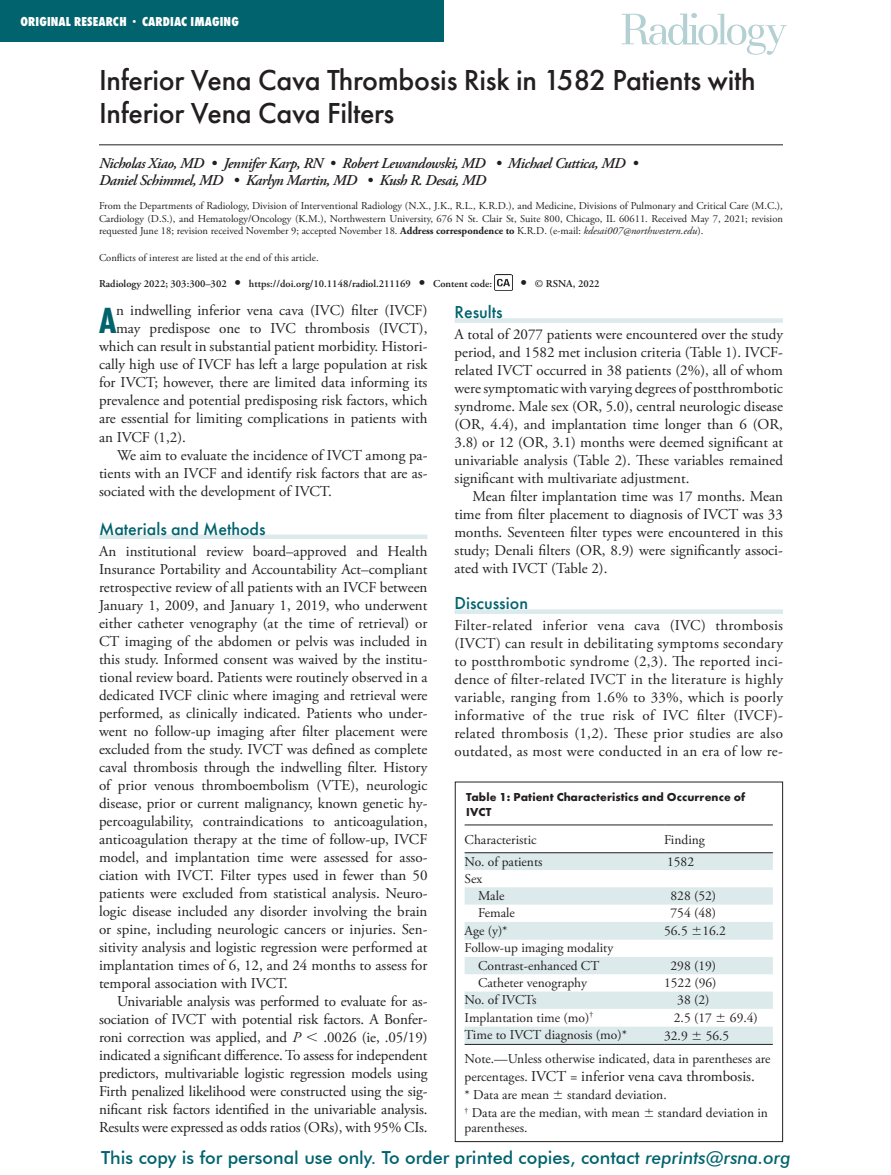
<style>
.page{position:relative;width:891px;height:1175px;background:#fff}
.page>*{position:absolute;margin:0;border:0;box-sizing:border-box;transform-origin:0 0}
.Flush_Left1{font:700 37.8px "Futura PT Cond";color:#00636d}
.Article_Title{font:500 30px/33px "Futura PT";letter-spacing:-.01em;color:#231f20}
.t1{font:500 18px "Futura BT";color:#00636d}
.t2{font:500 18px "Futura PT";color:#00636d}
.Flush_Left{font:15px/18px "Adobe Garamond Pro";color:#231f20;text-align:justify}
.Para_Text{font:15px/18px "Adobe Garamond Pro";color:#231f20;text-align:justify}
.Flush_Left1-2{font:15px "Adobe Garamond Pro";color:#231f20}
.Authors{font:italic 600 15px/16.5px "Adobe Garamond Pro";letter-spacing:-.03em;color:#231f20}
.Table_Footnote{font:15px "Adobe Garamond Pro";color:#231f20}
.Table_Body{font:13.5px "Adobe Garamond Pro";color:#231f20}
.Table_Footnote-2{font:13.5px/15px "Adobe Garamond Pro";color:#231f20}
.t3{font:800 13.5px "Futura PT Cond";letter-spacing:.01em;color:#fff}
.Table_Col_Head{font:13.5px "Adobe Garamond Pro";color:#231f20}
.Table_Title{font:700 12px/15px "Futura PT";letter-spacing:.01em;color:#231f20}
.Affiliations{font:10.5px/12.8px "Adobe Garamond Pro";color:#231f20;text-align:justify}
.Copyright{font:600 10.5px "Adobe Garamond Pro";color:#231f20}
.COI{font:10.5px "Adobe Garamond Pro";color:#231f20}
.s1{font-size:10.5px}
.s2{font-weight:700}
.s3{font-style:italic}
.s4{font-size:16.5px}
.s5{font-family:"Universal Greekwith Math Pi"}
.s6{font-size:13.5px}
</style>
<div class="page">
<div style="left:0;top:0;width:444px;height:42px;background:#00636d"></div>
<div style="left:99px;top:534px;width:329px;height:5px;background:#dceaec"></div>
<div style="left:454px;top:318px;width:329px;height:5px;background:#dceaec"></div>
<div style="left:454px;top:609px;width:329px;height:5px;background:#dceaec"></div>
<hr style="left:99px;top:144px;width:684px;height:1px;background:#231f20">
<img style="left:495px;top:275px;width:18px;height:16px">
<svg style="left:465px;top:853px;width:308px;height:191px;fill:#dceaec"></svg>
<hr style="left:465px;top:824px;width:199px;height:1px;background:#231f20">
<hr style="left:664px;top:824px;width:109px;height:1px;background:#231f20">
<hr style="left:465px;top:852px;width:199px;height:1px;background:#231f20">
<hr style="left:664px;top:852px;width:109px;height:1px;background:#231f20">
<hr style="left:465px;top:1044px;width:199px;height:1px;background:#231f20">
<hr style="left:664px;top:1044px;width:109px;height:1px;background:#231f20">
<div style="left:455px;top:781px;width:328px;height:360px;border:1px solid #231f20"></div>
<svg style="left:622px;top:13px;width:165px;height:42px"></svg>
<p class="t3" style="left:20px;top:14px;width:220px">ORIGINAL RESEARCH <span class="s1">•</span> CARDIAC IMAGING</p>
<p class="Article_Title" style="left:99px;top:64px;width:658px">Inferior Vena Cava Thrombosis Risk in 1582 Patients with<br>Inferior Vena Cava Filters</p>
<p class="Authors" style="left:99px;top:156px;width:541px">Nicholas Xiao, MD • Jennifer Karp, RN • Robert Lewandowski, MD • Michael Cuttica, MD •<br>Daniel Schimmel, MD • Karlyn Martin, MD • Kush R. Desai, MD</p>
<p class="Affiliations" style="left:99px;top:200px;width:685px">From the Departments of Radiology, Division of Interventional Radiology (N.X., J.K., R.L., K.R.D.), and Medicine, Divisions of Pulmonary and Critical Care (M.C.), Cardiology (D.S.), and Hematology/Oncology (K.M.), Northwestern University, 676 N St. Clair St, Suite 800, Chicago, IL 60611. Received May 7, 2021; revision requested June 18; revision received November 9; accepted November 18. <span class="s2">Address correspondence to</span> K.R.D. (e-mail: <span class="s3">kdesai007@northwestern.edu</span>).</p>
<p class="COI" style="left:99px;top:251px;width:221px">Conflicts of interest are listed at the end of this article.</p>
<p class="Copyright" style="left:99px;top:277px;width:395px">Radiology 2022; 303:300–302 <span class="s4">•</span> https://doi.org/10.1148/radiol.211169 <span class="s4">•</span> Content code:</p>
<p class="Copyright" style="left:521px;top:277px;width:80px"><span class="s4">•</span> © RSNA, 2022</p>
<p class="Flush_Left1" style="left:99px;top:299px;width:19px">A</p>
<p class="Flush_Left1-2" style="left:116px;top:302px;width:313px">n indwelling inferior vena cava (IVC) filter (IVCF)</p>
<h1 class="t2" style="left:454px;top:301px;width:50px">Results</h1>
<p class="Flush_Left" style="left:454px;top:326px;width:330px">A total of 2077 patients were encountered over the study period, and 1582 met inclusion criteria (Table 1). IVCF&shy;related IVCT occurred in 38 patients (2%), all of whom were symptomatic with varying degrees of postthrombotic syndrome. Male sex (OR, 5.0), central neurologic disease (OR, 4.4), and implantation time longer than 6 (OR, 3.8) or 12 (OR, 3.1) months were deemed significant at univariable analysis (Table 2). These variables remained significant with multivariate adjustment.</p>
<p class="Para_Text" style="left:454px;top:488px;width:330px;text-indent:18px">Mean filter implantation time was 17 months. Mean time from filter placement to diagnosis of IVCT was 33 months. Seventeen filter types were encountered in this study; Denali filters (OR, 8.9) were significantly associ&shy;ated with IVCT (Table 2).</p>
<h1 class="t2" style="left:454px;top:592px;width:75px">Discussion</h1>
<p class="Flush_Left" style="left:454px;top:617px;width:330px">Filter-related inferior vena cava (IVC) thrombosis (IVCT) can result in debilitating symptoms secondary to postthrombotic syndrome (2,3). The reported inci&shy;dence of filter-related IVCT in the literature is highly variable, ranging from 1.6% to 33%, which is poorly informative of the true risk of IVC filter (IVCF)- related thrombosis (1,2). These prior studies are also outdated, as most were conducted in an era of low re-</p>
<p class="Flush_Left1-2" style="left:116px;top:320px;width:313px">may predispose one to IVC thrombosis (IVCT),</p>
<p class="Flush_Left1-2" style="left:99px;top:338px;width:330px">which can result in substantial patient morbidity. Histori-</p>
<p class="Flush_Left1-2" style="left:99px;top:356px;width:330px">cally high use of IVCF has left a large population at risk</p>
<p class="Flush_Left1-2" style="left:99px;top:374px;width:330px">for IVCT; however, there are limited data informing its</p>
<p class="Flush_Left1-2" style="left:99px;top:392px;width:330px">prevalence and potential predisposing risk factors, which</p>
<p class="Flush_Left1-2" style="left:99px;top:410px;width:330px">are essential for limiting complications in patients with</p>
<p class="Flush_Left1-2" style="left:99px;top:428px;width:88px">an IVCF (1,2).</p>
<p class="Para_Text" style="left:99px;top:446px;width:330px;text-indent:18px">We aim to evaluate the incidence of IVCT among pa&shy;tients with an IVCF and identify risk factors that are as&shy;sociated with the development of IVCT.</p>
<h1 class="t2" style="left:99px;top:517px;width:168px">Materials and Methods</h1>
<p class="Flush_Left" style="left:99px;top:542px;width:330px">An institutional review board–approved and Health Insurance Portability and Accountability Act–compliant retrospective review of all patients with an IVCF between January 1, 2009, and January 1, 2019, who underwent either catheter venography (at the time of retrieval) or CT imaging of the abdomen or pelvis was included in this study. Informed consent was waived by the institu&shy;tional review board. Patients were routinely observed in a dedicated IVCF clinic where imaging and retrieval were performed, as clinically indicated. Patients who under&shy;went no follow-up imaging after filter placement were excluded from the study. IVCT was defined as complete caval thrombosis through the indwelling filter. History of prior venous thromboembolism (VTE), neurologic disease, prior or current malignancy, known genetic hy&shy;percoagulability, contraindications to anticoagulation, anticoagulation therapy at the time of follow-up, IVCF model, and implantation time were assessed for asso&shy;ciation with IVCT. Filter types used in fewer than 50 patients were excluded from statistical analysis. Neuro&shy;logic disease included any disorder involving the brain or spine, including neurologic cancers or injuries. Sen&shy;sitivity analysis and logistic regression were performed at implantation times of 6, 12, and 24 months to assess for temporal association with IVCT.</p>
<p class="Para_Text" style="left:99px;top:992px;width:330px;text-indent:18px">Univariable analysis was performed to evaluate for as&shy;sociation of IVCT with potential risk factors. A Bonfer&shy;roni correction was applied, and <span class="s3">P</span> <span class="s5">,</span> .0026 (ie, .05/19) indicated a significant difference. To assess for independent predictors, multivariable logistic regression models using Firth penalized likelihood were constructed using the sig&shy;nificant risk factors identified in the univariable analysis.<br>Results were expressed as odds ratios (ORs), with 95% CIs.</p>
<p class="Table_Title" style="left:466px;top:788px;width:281px">Table 1: Patient Characteristics and Occurrence of<br>IVCT</p>
<p class="Table_Col_Head" style="left:465px;top:832px;width:73px">Characteristic</p>
<p class="Table_Col_Head" style="left:664px;top:832px;width:42px">Finding</p>
<p class="Table_Body" style="left:465px;top:853px;width:79px">No. of patients</p>
<p class="Table_Body" style="left:667px;top:853px;width:28px">1582</p>
<p class="Table_Body" style="left:465px;top:870px;width:19px">Sex</p>
<p class="Table_Body" style="left:478px;top:887px;width:28px">Male</p>
<p class="Table_Body" style="left:670px;top:887px;width:47px">828 (52)</p>
<p class="Table_Body" style="left:478px;top:905px;width:38px">Female</p>
<p class="Table_Body" style="left:670px;top:905px;width:47px">754 (48)</p>
<p class="Table_Body" style="left:465px;top:922px;width:45px">Age (y)*</p>
<p class="Table_Body" style="left:664px;top:922px;width:63px">56.5 <span class="s5">6</span>16.2</p>
<p class="Table_Body" style="left:465px;top:940px;width:150px">Follow-up imaging modality</p>
<p class="Table_Body" style="left:478px;top:957px;width:123px">Contrast-enhanced CT</p>
<p class="Table_Body" style="left:670px;top:957px;width:47px">298 (19)</p>
<p class="Table_Body" style="left:478px;top:974px;width:111px">Catheter venography</p>
<p class="Table_Body" style="left:664px;top:974px;width:54px">1522 (96)</p>
<p class="Table_Body" style="left:465px;top:992px;width:73px">No. of IVCTs</p>
<p class="Table_Body" style="left:677px;top:992px;width:34px">38 (2)</p>
<p class="Table_Body" style="left:465px;top:1009px;width:130px">Implantation time (mo)<sup>†</sup></p>
<p class="Table_Body" style="left:674px;top:1009px;width:86px">2.5 (17 <span class="s5">6</span> 69.4)</p>
<p class="Table_Body" style="left:465px;top:1027px;width:164px">Time to IVCT diagnosis (mo)*</p>
<p class="Table_Body" style="left:664px;top:1027px;width:67px">32.9 <span class="s5">6</span> 56.5</p>
<p class="Table_Footnote-2" style="left:465px;top:1051px;width:307px">Note.—Unless otherwise indicated, data in parentheses are</p>
<p class="Table_Footnote" style="left:465px;top:1067px;width:292px"><span class="s6">percentages.</span> IVCT = inferior vena cava thrombosis.</p>
<p class="Table_Footnote-2" style="left:465px;top:1087px;width:204px">* Data are mean <span class="s5">6</span> standard deviation.</p>
<p class="Table_Footnote-2" style="left:465px;top:1105px;width:305px"><sup>†</sup> Data are the median, with mean <span class="s5">6</span> standard deviation in parentheses.</p>
<p class="t1" style="left:101px;top:1146px;width:691px">This copy is for personal use only. To order printed copies, contact <span class="s3">reprints@rsna.org</span></p>
</div>
